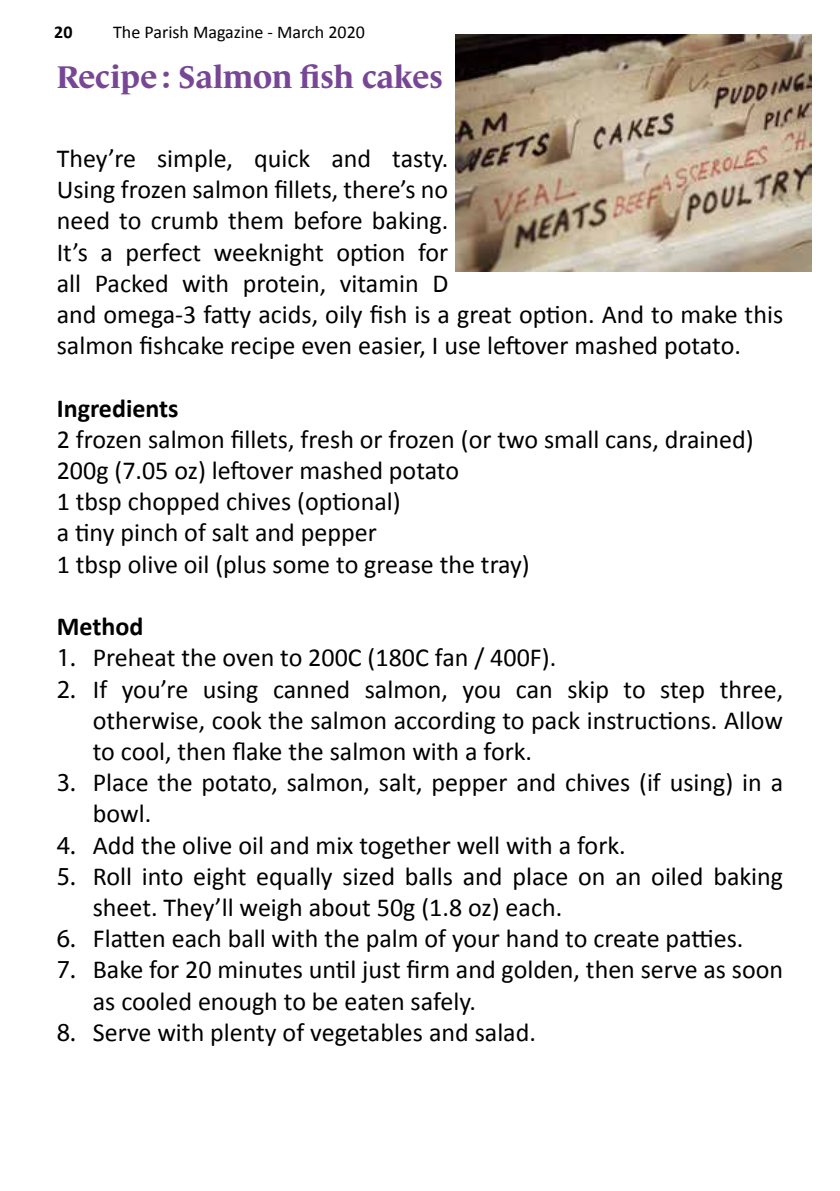
<style>
.page{position:relative;width:840px;height:1191px;background:#fff}
.page>*{position:absolute;margin:0;border:0;box-sizing:border-box;transform-origin:0 0}
.t1{font:700 32px "Le Monde Journal Std";color:#774796}
.t2{font:26px/31.2px "Calibri";color:#000}
.t3{font:700 26px "Calibri";color:#000}
.t4{font:18px "Calibri";color:#000}
.t5{font:700 18px "Calibri";color:#000}
.s1{font-family:"Myriad Pro"}
</style>
<div class="page">
<img style="left:455px;top:34px;width:356px;height:237px">
<p class="t5" style="left:54px;top:19px;width:20px">20</p>
<p class="t4" style="left:113px;top:19px;width:253px">The Parish Magazine - March 2020</p>
<p class="t1" style="left:57px;top:59px;width:387px">Recipe : Salmon fish cakes</p>
<p class="t2" style="left:57px;top:142px;width:727px">They’re simple, quick and tasty.<br>Using frozen salmon fillets, there’s no<br>need to crumb them before baking.<br>It’s a perfect weeknight option for<br>all Packed with protein, vitamin D<br>and omega-3 fatty acids, oily fish is a great option. And to make this salmon fishcake recipe even easier, I use leftover mashed potato.</p>
<p class="t3" style="left:57px;top:389px;width:123px">Ingredients</p>
<p class="t2" style="left:57px;top:423px;width:698px">2 frozen salmon fillets, fresh or frozen (or two small cans, drained)<br>200g (7.05 oz) leftover mashed potato<br>1 tbsp chopped chives (optional)<br>a tiny pinch of salt and pepper<br>1 tbsp olive oil (plus some to grease the tray)</p>
<p class="t3" style="left:57px;top:608px;width:88px">Method</p>
<p class="t2" style="left:57px;top:641px;width:500px"><span class="s1">1.</span> Preheat the oven to 200C (180C fan / 400F).</p>
<p class="t2" style="left:93px;top:672px;width:691px;text-align:justify;text-indent:-36px"><span class="s1">2.</span> If you’re using canned salmon, you can skip to step three, otherwise, cook the salmon according to pack instructions. Allow to cool, then flake the salmon with a fork.</p>
<p class="t2" style="left:93px;top:766px;width:691px;text-indent:-36px"><span class="s1">3.</span> Place the potato, salmon, salt, pepper and chives (if using) in a bowl.</p>
<p class="t2" style="left:57px;top:828px;width:570px"><span class="s1">4.</span> Add the olive oil and mix together well with a fork.</p>
<p class="t2" style="left:93px;top:859px;width:691px;text-indent:-36px"><span class="s1">5.</span> Roll into eight equally sized balls and place on an oiled baking sheet. They’ll weigh about 50g (1.8 oz) each.</p>
<p class="t2" style="left:57px;top:922px;width:687px"><span class="s1">6.</span> Flatten each ball with the palm of your hand to create patties.</p>
<p class="t2" style="left:93px;top:953px;width:691px;text-indent:-36px"><span class="s1">7.</span> Bake for 20 minutes until just firm and golden, then serve as soon as cooled enough to be eaten safely.</p>
<p class="t2" style="left:57px;top:1015px;width:480px"><span class="s1">8.</span> Serve with plenty of vegetables and salad.</p>
</div>
